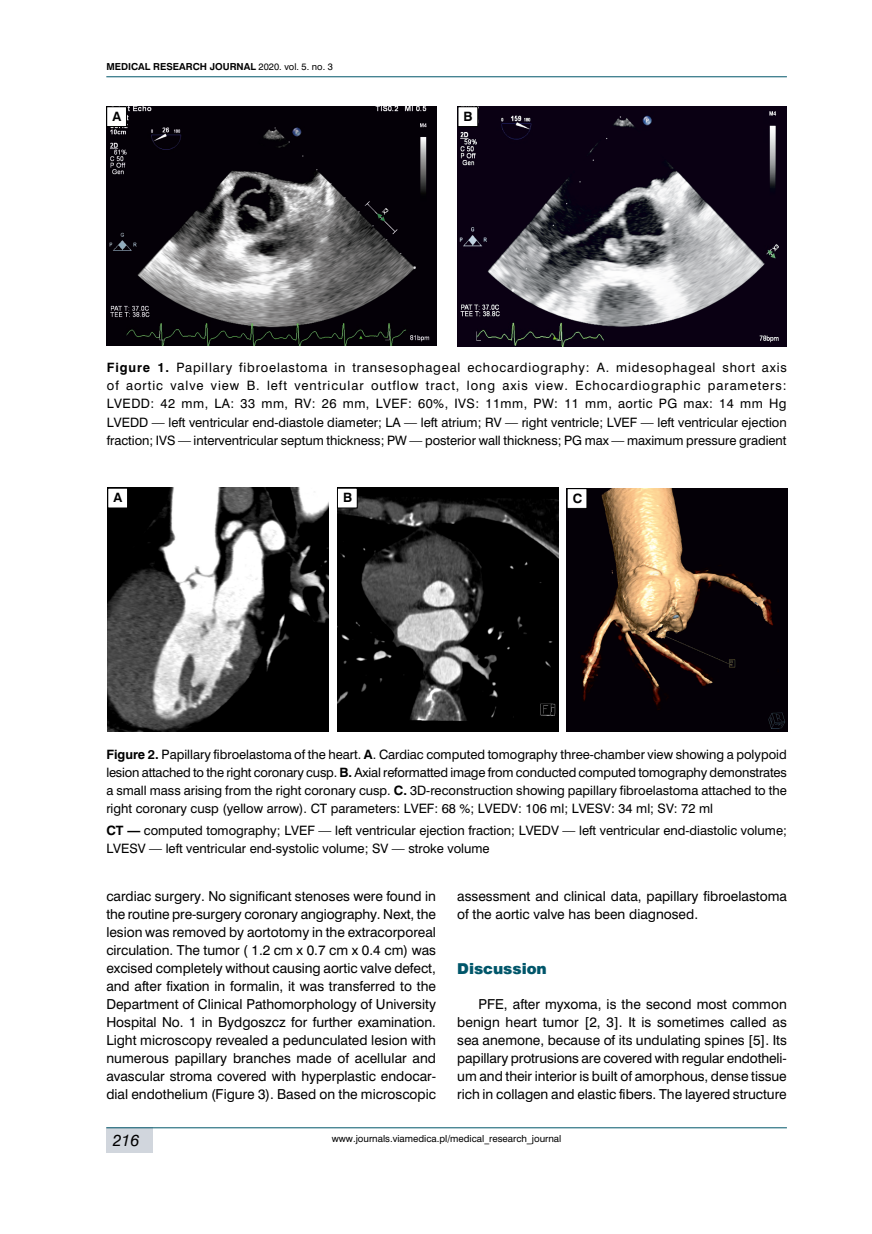
<style>
.page{position:relative;width:872px;height:1234px;background:#fff}
.page>*{position:absolute;margin:0;border:0;box-sizing:border-box;transform-origin:0 0}
.t1{font:15px "Swis 721 Blk EU";color:#00566a}
.t2{font:italic 15px "Swis 721 PL";color:#000}
.t3{font:12.75px/18px "Swis 721 PL";color:#000;text-align:justify}
.t4{font:12px/18px "Swis 721 PL";color:#000;text-align:justify}
.t5{font:700 12px "Swis 721 PL";color:#000}
.t6{font:9px "Swis 721 PL";color:#000}
.t7{font:700 9px "Swis 721 PL";color:#000}
.s1{font-weight:400;font-size:8.7px}
.s2{font-weight:700}
</style>
<div class="page">
<div style="left:106px;top:1127px;width:47px;height:25px;background:#d1d6dd"></div>
<hr style="left:106px;top:76px;width:681px;height:1px;background:#00566a">
<hr style="left:106px;top:1127px;width:681px;height:1px;background:#00566a">
<img style="left:106px;top:106px;width:330px;height:240px">
<img style="left:457px;top:106px;width:330px;height:241px">
<div style="left:107px;top:107px;width:19px;height:19px;background:#fff"></div>
<div style="left:106px;top:106px;width:21px;height:21px;border:1px solid #000"></div>
<div style="left:458px;top:107px;width:20px;height:19px;background:#fff"></div>
<div style="left:457px;top:106px;width:21px;height:21px;border:1px solid #000"></div>
<img style="left:107px;top:487px;width:221px;height:244px">
<img style="left:337px;top:487px;width:221px;height:244px">
<img style="left:567px;top:488px;width:221px;height:243px">
<div style="left:108px;top:488px;width:19px;height:20px;background:#fff"></div>
<div style="left:107px;top:487px;width:21px;height:21px;border:1px solid #000"></div>
<div style="left:337px;top:488px;width:20px;height:20px;background:#fff"></div>
<div style="left:337px;top:487px;width:20px;height:21px;border:1px solid #000"></div>
<div style="left:567px;top:488px;width:20px;height:20px;background:#fff"></div>
<p class="t7" style="left:106px;top:61px;width:228px">MEDICAL RESEARCH JOURNAL <span class="s1">2020. vol. 5. no. 3</span></p>
<p class="t5" style="left:112px;top:108px;width:10px">A</p>
<p class="t5" style="left:463px;top:108px;width:11px">B</p>
<p class="t4" style="left:107px;top:358px;width:681px"><span class="s2">Figure 1.</span> Papillary fibroelastoma in transesophageal echocardiography: A. midesophageal short axis of aortic valve view B. left ventricular outflow tract, long axis view. Echocardiographic parameters:<br>LVEDD: 42 mm, LA: 33 mm, RV: 26 mm, LVEF: 60%, IVS: 11mm, PW: 11 mm, aortic PG max: 14 mm Hg LVEDD — left ventricular end-diastole diameter; LA — left atrium; RV — right ventricle; LVEF — left ventricular ejection fraction; IVS — interventricular septum thickness; PW — posterior wall thickness; PG max — maximum pressure gradient</p>
<p class="t5" style="left:113px;top:490px;width:10px">A</p>
<p class="t5" style="left:343px;top:490px;width:11px">B</p>
<p class="t5" style="left:573px;top:490px;width:11px">C</p>
<p class="t4" style="left:106px;top:745px;width:682px"><span class="s2">Figure 2.</span> Papillary fibroelastoma of the heart. <span class="s2">A</span>. Cardiac computed tomography three-chamber view showing a polypoid lesion attached to the right coronary cusp. <span class="s2">B.</span> Axial reformatted image from conducted computed tomography demonstrates a small mass arising from the right coronary cusp. <span class="s2">C.</span> 3D-reconstruction showing papillary fibroelastoma attached to the right coronary cusp (yellow arrow). CT parameters: LVEF: 68 %; LVEDV: 106 ml; LVESV: 34 ml; SV: 72 ml</p>
<p class="t4" style="left:106px;top:821px;width:682px"><span class="s2">CT —</span> computed tomography; LVEF — left ventricular ejection fraction; LVEDV — left ventricular end-diastolic volume;<br>LVESV — left ventricular end-systolic volume; SV — stroke volume</p>
<p class="t3" style="left:106px;top:886px;width:331px">cardiac surgery. No significant stenoses were found in the routine pre-surgery coronary angiography. Next, the lesion was removed by aortotomy in the extracorporeal circulation. The tumor ( 1.2 cm x 0.7 cm x 0.4 cm) was excised completely without causing aortic valve defect, and after fixation in formalin, it was transferred to the Department of Clinical Pathomorphology of University Hospital No. 1 in Bydgoszcz for further examination.<br>Light microscopy revealed a pedunculated lesion with numerous papillary branches made of acellular and avascular stroma covered with hyperplastic endocar&shy;dial endothelium (Figure 3). Based on the microscopic</p>
<p class="t3" style="left:457px;top:886px;width:331px">assessment and clinical data, papillary fibroelastoma of the aortic valve has been diagnosed.</p>
<p class="t1" style="left:457px;top:958px;width:91px">Discussion</p>
<p class="t3" style="left:457px;top:994px;width:331px;text-indent:21px">PFE, after myxoma, is the second most common benign heart tumor [2, 3]. It is sometimes called as sea anemone, because of its undulating spines [5]. Its papillary protrusions are covered with regular endotheli&shy;um and their interior is built of amorphous, dense tissue rich in collagen and elastic fibers. The layered structure</p>
<p class="t2" style="left:113px;top:1130px;width:28px">216</p>
<p class="t6" style="left:332px;top:1132px;width:231px">www.journals.viamedica.pl/medical_research_journal</p>
</div>
